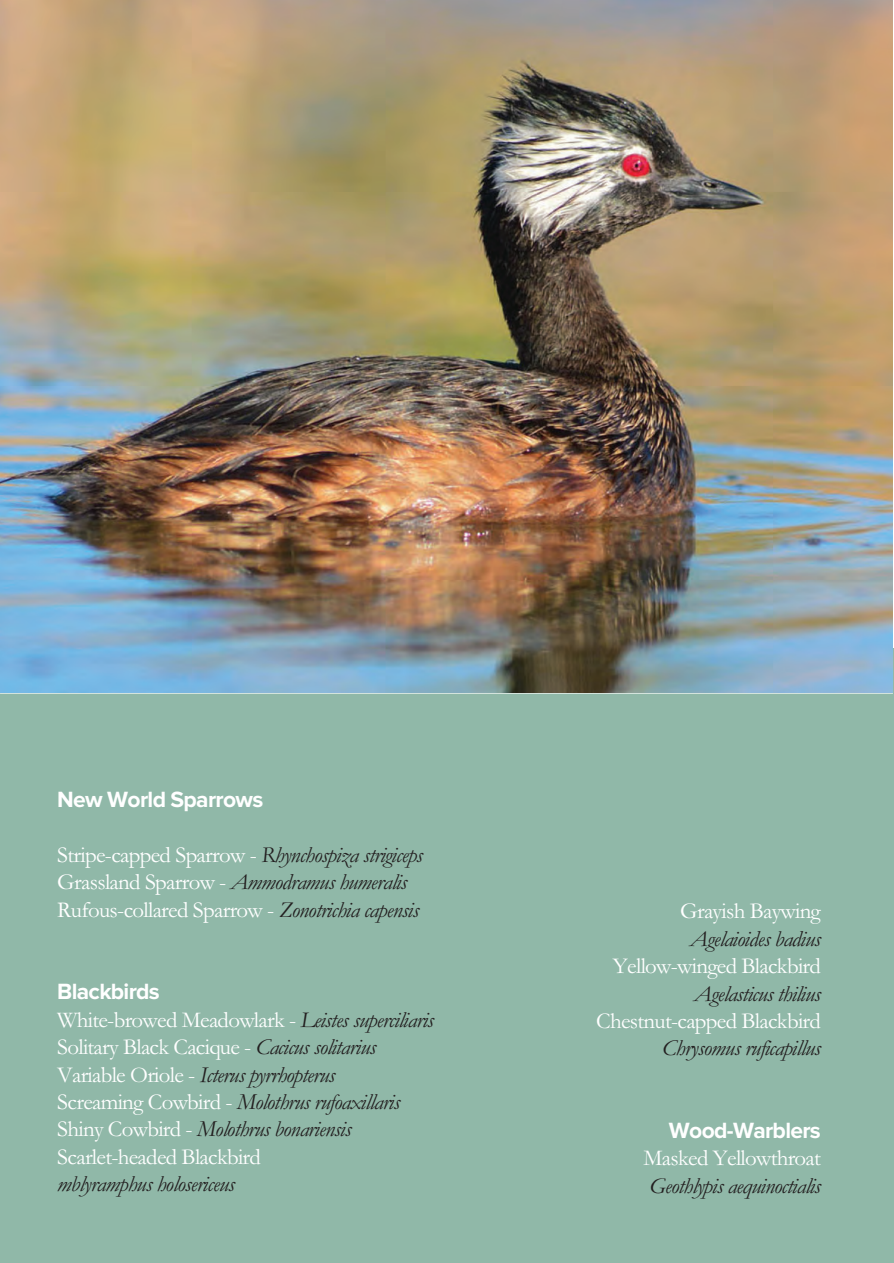
<style>
.page{position:relative;width:894px;height:1263px;background:#fff}
.page>*{position:absolute;margin:0;border:0;box-sizing:border-box;transform-origin:0 0}
.t1{font:22.8px/27.5px "Garamond";letter-spacing:-.03em;color:#fff}
.t2{font:italic 22.8px "Garamond";letter-spacing:-.03em;color:#231f20}
.t3{font:700 22.8px "Proxima Nova";letter-spacing:-.03em;color:#fff}
.s1{font-style:italic;color:#231f20}
</style>
<div class="page">
<div style="left:0;top:648px;width:893px;height:615px;background:#90b8a8"></div>
<hr style="left:0;top:693px;width:892px;height:1px;background:#fff">
<img style="left:0;top:0;width:892px;height:692px">
<p class="t3" style="left:57px;top:792px;width:207px">New World Sparrows</p>
<p class="t1" style="left:57px;top:844px;width:367px">Stripe-capped Sparrow - <span class="s1">Rhynchospiza strigiceps<br></span>Grassland Sparrow - <span class="s1">Ammodramus humeralis<br></span>Rufous-collared Sparrow - <span class="s1">Zonotrichia capensis</span></p>
<p class="t3" style="left:57px;top:984px;width:104px">Blackbirds</p>
<p class="t1" style="left:57px;top:1008px;width:378px">White-browed Meadowlark - <span class="s1">Leistes superciliaris </span>Solitary Black Cacique - <span class="s1">Cacicus solitarius </span>Variable Oriole - <span class="s1">Icterus pyrrhopterus<br></span>Screaming Cowbird - <span class="s1">Molothrus rufoaxillaris </span>Shiny Cowbird - <span class="s1">Molothrus bonariensis </span>Scarlet-headed Blackbird</p>
<p class="t2" style="left:57px;top:1176px;width:179px">mblyramphus holosericeus</p>
<p class="t1" style="left:680px;top:900px;width:142px">Grayish Baywing</p>
<p class="t2" style="left:690px;top:931px;width:132px">Agelaioides badius</p>
<p class="t1" style="left:613px;top:955px;width:209px">Yellow-winged Blackbird</p>
<p class="t2" style="left:694px;top:985px;width:128px">Agelasticus thilius</p>
<p class="t1" style="left:596px;top:1010px;width:226px">Chestnut-capped Blackbird</p>
<p class="t2" style="left:662px;top:1040px;width:160px">Chrysomus ruficapillus</p>
<p class="t3" style="left:668px;top:1122px;width:153px">Wood-Warblers</p>
<p class="t1" style="left:643px;top:1147px;width:179px">Masked Yellowthroat</p>
<p class="t2" style="left:649px;top:1177px;width:173px">Geothlypis aequinoctialis</p>
</div>
